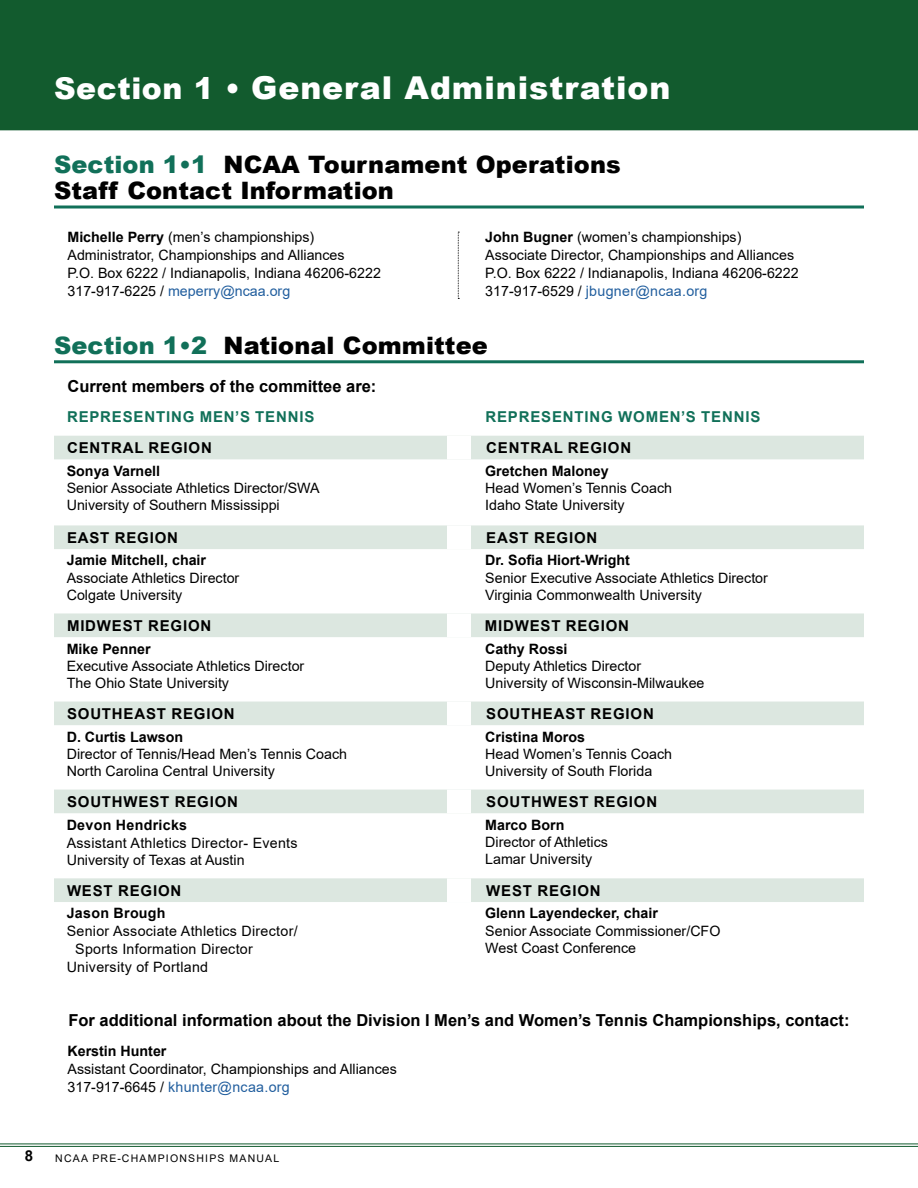
<style>
.page{position:relative;width:918px;height:1188px;background:#fff}
.page>*{position:absolute;margin:0;border:0;box-sizing:border-box;transform-origin:0 0}
.t1{font:900 31.5px "Arial";letter-spacing:.03em;color:#fff}
.t2{font:900 24px/25.5px "Arial";letter-spacing:.005em;color:#000}
.t3{font:700 16.5px "Arial";color:#000}
.t4{font:700 15px "Arial";letter-spacing:.055em;color:#000}
.t5{font:700 15px "Arial";letter-spacing:.055em;color:#117059}
.t6{font:14.25px/17.2px "Arial";color:#000}
.t7{font:700 14.25px "Arial";color:#000}
.t8{font:14.25px/17.2px "Arial";letter-spacing:.02em;color:#000}
.t9{font:700 14.25px "Arial";letter-spacing:.02em;color:#000}
.t10{font:10.5px "Arial";letter-spacing:.115em;color:#000}
.s1{font-size:30px}
.s2{color:#117059}
.s3{font-weight:700}
.s4{color:#215e9e}
</style>
<div class="page">
<hr style="left:54px;top:206px;width:810px;height:3px;background:#117059">
<hr style="left:54px;top:360px;width:810px;height:3px;background:#117059">
<svg style="left:458px;top:232px;width:1px;height:67px"></svg>
<svg style="left:54px;top:436px;width:810px;height:466px"></svg>
<div style="left:447px;top:436px;width:24px;height:23px;background:#fff"></div>
<div style="left:447px;top:525px;width:24px;height:24px;background:#fff"></div>
<div style="left:447px;top:613px;width:24px;height:24px;background:#fff"></div>
<div style="left:447px;top:702px;width:24px;height:23px;background:#fff"></div>
<div style="left:447px;top:790px;width:24px;height:23px;background:#fff"></div>
<div style="left:447px;top:878px;width:24px;height:24px;background:#fff"></div>
<hr style="left:0;top:1144px;width:918px;height:1px;background:#125b2e">
<hr style="left:0;top:1146px;width:918px;height:1px;background:#125b2e">
<div style="left:0;top:0;width:918px;height:130px;background:#125b2e"></div>
<h1 class="t1" style="left:54px;top:65px;width:618px"><span class="s1">Section 1 •</span> General Administration</h1>
<h1 class="t1" style="left:54px;top:71px;width:665px"><span class="s1">Section 2 •</span> Conflict of Interest Policy</h1>
<h2 class="t2" style="left:54px;top:151px;width:568px"><span class="s2">Section 1•1</span> NCAA Tournament Operations<br>Staff Contact Information</h2>
<p class="t6" style="left:68px;top:228px;width:315px;line-height:18px"><span class="s3">Michelle Perry</span> (men’s championships)<br>Administrator, Championships and Alliances<br>P.O. Box 6222 / Indianapolis, Indiana 46206-6222<br>317-917-6225 / <span class="s4">meperry@ncaa.org</span></p>
<p class="t6" style="left:485px;top:228px;width:315px;line-height:18px"><span class="s3">John Bugner</span> (women’s championships)<br>Associate Director, Championships and Alliances P.O. Box 6222 / Indianapolis, Indiana 46206-6222<br>317-917-6529 / <span class="s4">jbugner@ncaa.org</span></p>
<h2 class="t2" style="left:54px;top:331px;width:435px"><span class="s2">Section 1•2</span> National Committee</h2>
<p class="t3" style="left:68px;top:374px;width:310px">Current members of the committee are:</p>
<p class="t5" style="left:67px;top:406px;width:249px">REPRESENTING MEN’S TENNIS</p>
<p class="t5" style="left:486px;top:406px;width:276px">REPRESENTING WOMEN’S TENNIS</p>
<p class="t4" style="left:67px;top:438px;width:146px">CENTRAL REGION</p>
<p class="t4" style="left:486px;top:438px;width:146px">CENTRAL REGION</p>
<p class="t7" style="left:67px;top:461px;width:95px">Sonya Varnell</p>
<p class="t6" style="left:67px;top:479px;width:254px">Senior Associate Athletics Director/SWA<br>University of Southern Mississippi</p>
<p class="t7" style="left:485px;top:461px;width:125px">Gretchen Maloney</p>
<p class="t6" style="left:485px;top:479px;width:188px">Head Women’s Tennis Coach<br>Idaho State University</p>
<p class="t4" style="left:67px;top:527px;width:113px">EAST REGION</p>
<p class="t4" style="left:486px;top:527px;width:113px">EAST REGION</p>
<p class="t7" style="left:67px;top:550px;width:141px">Jamie Mitchell, chair</p>
<p class="t6" style="left:67px;top:569px;width:174px">Associate Athletics Director<br>Colgate University</p>
<p class="t7" style="left:485px;top:550px;width:146px">Dr. Sofia Hiort-Wright</p>
<p class="t6" style="left:485px;top:569px;width:284px">Senior Executive Associate Athletics Director<br>Virginia Commonwealth University</p>
<p class="t4" style="left:67px;top:615px;width:146px">MIDWEST REGION</p>
<p class="t4" style="left:485px;top:615px;width:146px">MIDWEST REGION</p>
<p class="t7" style="left:67px;top:638px;width:85px">Mike Penner</p>
<p class="t6" style="left:67px;top:657px;width:239px">Executive Associate Athletics Director<br>The Ohio State University</p>
<p class="t7" style="left:485px;top:638px;width:84px">Cathy Rossi</p>
<p class="t6" style="left:485px;top:657px;width:221px">Deputy Athletics Director<br>University of Wisconsin-Milwaukee</p>
<p class="t4" style="left:67px;top:703px;width:169px">SOUTHEAST REGION</p>
<p class="t4" style="left:486px;top:703px;width:169px">SOUTHEAST REGION</p>
<p class="t7" style="left:67px;top:727px;width:118px">D. Curtis Lawson</p>
<p class="t6" style="left:67px;top:745px;width:282px">Director of Tennis/Head Men’s Tennis Coach<br>North Carolina Central University</p>
<p class="t7" style="left:485px;top:727px;width:101px">Cristina Moros</p>
<p class="t6" style="left:485px;top:745px;width:188px">Head Women’s Tennis Coach<br>University of South Florida</p>
<p class="t4" style="left:67px;top:791px;width:173px">SOUTHWEST REGION</p>
<p class="t4" style="left:486px;top:791px;width:173px">SOUTHWEST REGION</p>
<p class="t9" style="left:67px;top:815px;width:122px">Devon Hendricks</p>
<p class="t8" style="left:67px;top:834px;width:232px">Assistant Athletics Director- Events<br>University of Texas at Austin</p>
<p class="t7" style="left:485px;top:815px;width:81px">Marco Born</p>
<p class="t6" style="left:485px;top:833px;width:124px">Director of Athletics<br>Lamar University</p>
<p class="t4" style="left:67px;top:880px;width:116px">WEST REGION</p>
<p class="t4" style="left:486px;top:880px;width:116px">WEST REGION</p>
<p class="t9" style="left:67px;top:903px;width:100px">Jason Brough</p>
<p class="t8" style="left:67px;top:923px;width:232px">Senior Associate Athletics Director/</p>
<p class="t8" style="left:75px;top:941px;width:179px">Sports Information Director</p>
<p class="t8" style="left:67px;top:959px;width:143px">University of Portland</p>
<p class="t7" style="left:485px;top:903px;width:174px">Glenn Layendecker, chair</p>
<p class="t6" style="left:485px;top:922px;width:237px">Senior Associate Commissioner/CFO<br>West Coast Conference</p>
<p class="t3" style="left:68px;top:1009px;width:783px">For additional information about the Division I Men’s and Women’s Tennis Championships, contact:</p>
<p class="t7" style="left:68px;top:1041px;width:100px">Kerstin Hunter</p>
<p class="t6" style="left:68px;top:1060px;width:331px;line-height:18px">Assistant Coordinator, Championships and Alliances<br>317-917-6645 / <span class="s4">khunter@ncaa.org</span></p>
<p class="t4" style="left:25px;top:1146px;width:10px">8</p>
<p class="t10" style="left:55px;top:1151px;width:226px">NCAA PRE-CHAMPIONSHIPS MANUAL</p>
</div>
